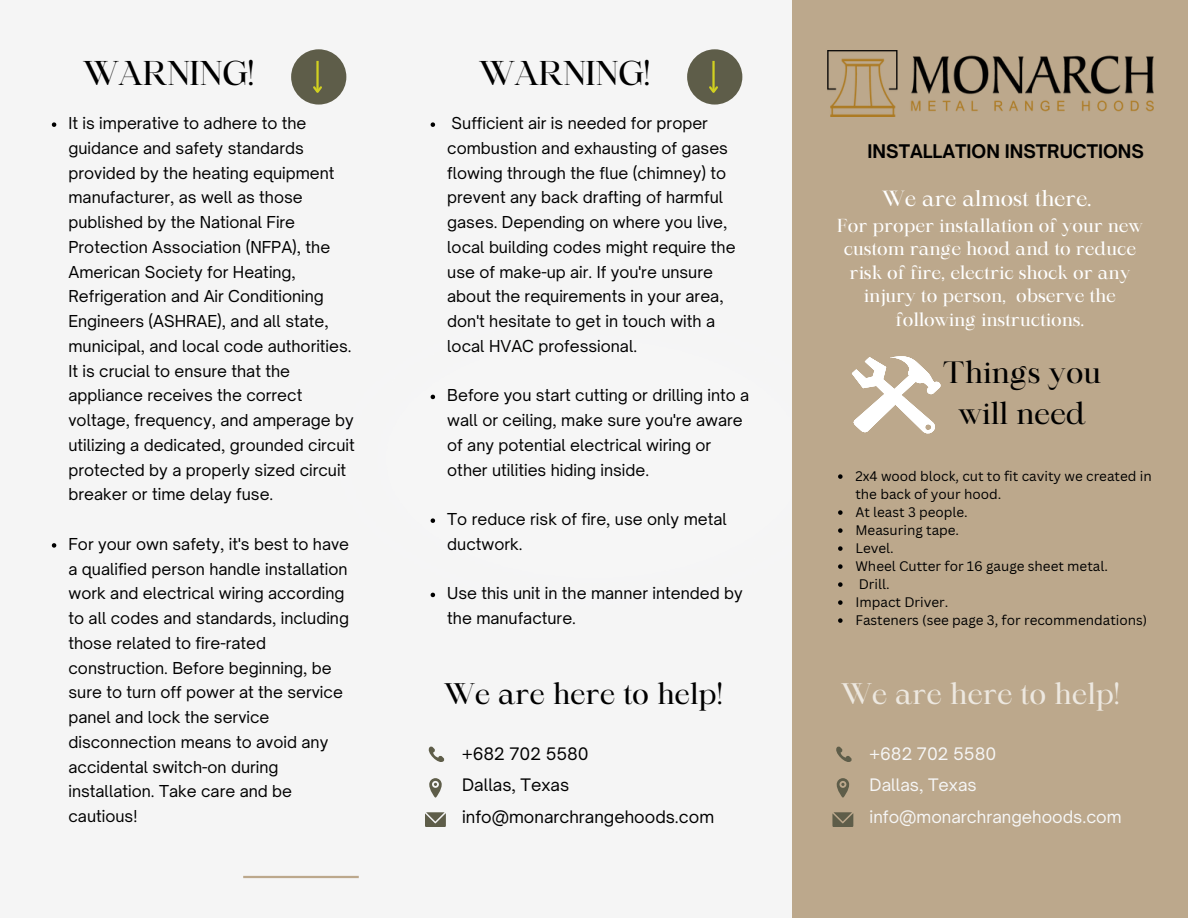
<style>
.page{position:relative;width:1188px;height:918px;background:#fff}
.page>*{position:absolute;margin:0;border:0;box-sizing:border-box;transform-origin:0 0}
.t1{font:33px "Maharlika";letter-spacing:-.02em;color:#000}
.t2{font:29.55px/40.8px "Maharlika";color:#000;text-align:center}
.t3{font:28.5px "Maharlika";color:#ede8e0}
.t4{font:28.5px "Maharlika";color:#000}
.t5{font:21px "Maharlika";color:#fff}
.t6{font:18px/23.7px "Maharlika";color:#fff;text-align:center}
.t7{font:700 18px "Open Sauce One";color:#000}
.t8{font:16.5px "Open Sauce One";color:#f6f6f6}
.t9{font:16.5px "Open Sauce One";color:#000}
.t10{font:15.75px/24.8px "Open Sauce One";color:#000}
.t11{font:13.5px/18px "Canva Sans";color:#000}
</style>
<div class="page">
<div style="left:792px;top:0;width:396px;height:917px;background:#bca88c"></div>
<div style="left:687px;top:49px;width:55px;height:56px;background:#5e5d49;border-radius:50%"></div>
<hr style="left:712px;top:61px;width:3px;height:31px;background:#d1d020">
<svg style="left:709px;top:84px;width:9px;height:9px"></svg>
<svg style="left:836px;top:746px;width:16px;height:16px"></svg>
<svg style="left:837px;top:778px;width:12px;height:19px"></svg>
<svg style="left:832px;top:812px;width:21px;height:15px"></svg>
<hr style="left:243px;top:876px;width:116px;height:2px;background:#bca88c">
<svg style="left:852px;top:356px;width:89px;height:78px"></svg>
<svg style="left:428px;top:746px;width:16px;height:16px"></svg>
<svg style="left:429px;top:778px;width:13px;height:19px"></svg>
<svg style="left:425px;top:812px;width:21px;height:15px"></svg>
<div style="left:291px;top:49px;width:55px;height:56px;background:#5e5d49;border-radius:50%"></div>
<hr style="left:316px;top:61px;width:3px;height:31px;background:#d1d020">
<svg style="left:313px;top:84px;width:9px;height:9px"></svg>
<img style="left:827px;top:51px;width:326px;height:65px">
<svg style="left:431px;top:122px;width:4px;height:5px"></svg>
<svg style="left:431px;top:395px;width:4px;height:4px"></svg>
<svg style="left:431px;top:518px;width:4px;height:5px"></svg>
<svg style="left:431px;top:593px;width:4px;height:4px"></svg>
<svg style="left:52px;top:122px;width:4px;height:5px"></svg>
<svg style="left:52px;top:543px;width:4px;height:5px"></svg>
<svg style="left:838px;top:474px;width:5px;height:5px"></svg>
<svg style="left:838px;top:510px;width:5px;height:5px"></svg>
<svg style="left:838px;top:528px;width:5px;height:5px"></svg>
<svg style="left:838px;top:546px;width:5px;height:5px"></svg>
<svg style="left:838px;top:564px;width:5px;height:5px"></svg>
<svg style="left:838px;top:582px;width:5px;height:5px"></svg>
<svg style="left:838px;top:600px;width:5px;height:5px"></svg>
<svg style="left:838px;top:618px;width:5px;height:5px"></svg>
<p class="t1" style="left:83px;top:60px;width:173px">WARNING!</p>
<p class="t10" style="left:68px;top:111px;width:288px">It is imperative to adhere to the guidance and safety standards provided by the heating equipment manufacturer, as well as those published by the National Fire Protection Association (NFPA), the American Society for Heating, Refrigeration and Air Conditioning Engineers (ASHRAE), and all state, municipal, and local code authorities.<br>It is crucial to ensure that the appliance receives the correct voltage, frequency, and amperage by utilizing a dedicated, grounded circuit protected by a properly sized circuit breaker or time delay fuse.</p>
<p class="t10" style="left:68px;top:532px;width:282px">For your own safety, it's best to have a qualified person handle installation work and electrical wiring according to all codes and standards, including those related to fire-rated construction. Before beginning, be sure to turn off power at the service panel and lock the service disconnection means to avoid any accidental switch-on during installation. Take care and be cautious!</p>
<p class="t1" style="left:479px;top:60px;width:173px">WARNING!</p>
<p class="t10" style="left:447px;top:111px;width:290px">Sufficient air is needed for proper combustion and exhausting of gases flowing through the flue (chimney) to prevent any back drafting of harmful gases. Depending on where you live, local building codes might require the use of make-up air. If you're unsure about the requirements in your area, don't hesitate to get in touch with a local HVAC professional.</p>
<p class="t10" style="left:447px;top:383px;width:304px">Before you start cutting or drilling into a wall or ceiling, make sure you're aware of any potential electrical wiring or other utilities hiding inside.</p>
<h2 class="t10" style="left:447px;top:507px;width:281px">To reduce risk of fire, use only metal ductwork.</h2>
<p class="t10" style="left:447px;top:581px;width:297px">Use this unit in the manner intended by the manufacture.</p>
<p class="t4" style="left:444px;top:682px;width:280px">We are here to help!</p>
<p class="t9" style="left:462px;top:743px;width:128px">+682 702 5580</p>
<h1 class="t9" style="left:462px;top:775px;width:109px">Dallas, Texas</h1>
<p class="t9" style="left:462px;top:807px;width:253px">info@monarchrangehoods.com</p>
<p class="t7" style="left:868px;top:140px;width:278px">INSTALLATION INSTRUCTIONS</p>
<p class="t5" style="left:882px;top:190px;width:211px">We are almost there.</p>
<p class="t6" style="left:837px;top:215px;width:307px">For proper installation of your new custom range hood and to reduce risk of fire, electric shock or any injury to person, observe the following instructions.</p>
<p class="t2" style="left:943px;top:355px;width:160px">Things you will need</p>
<h4 class="t11" style="left:855px;top:467px;width:298px">2x4 wood block, cut to fit cavity we created in the back of your hood.</h4>
<h4 class="t11" style="left:855px;top:503px;width:114px">At least 3 people.</h4>
<p class="t11" style="left:855px;top:521px;width:105px">Measuring tape.</p>
<h3 class="t11" style="left:855px;top:539px;width:40px">Level.</h3>
<h4 class="t11" style="left:855px;top:557px;width:254px">Wheel Cutter for 16 gauge sheet metal.</h4>
<p class="t11" style="left:859px;top:575px;width:32px">Drill.</p>
<h2 class="t11" style="left:855px;top:593px;width:95px">Impact Driver.</h2>
<p class="t11" style="left:855px;top:611px;width:293px">Fasteners (see page 3, for recommendations)</p>
<h4 class="t3" style="left:841px;top:682px;width:280px">We are here to help!</h4>
<h1 class="t8" style="left:870px;top:743px;width:128px">+682 702 5580</h1>
<p class="t8" style="left:870px;top:775px;width:109px">Dallas, Texas</p>
<p class="t8" style="left:870px;top:807px;width:253px">info@monarchrangehoods.com</p>
</div>
